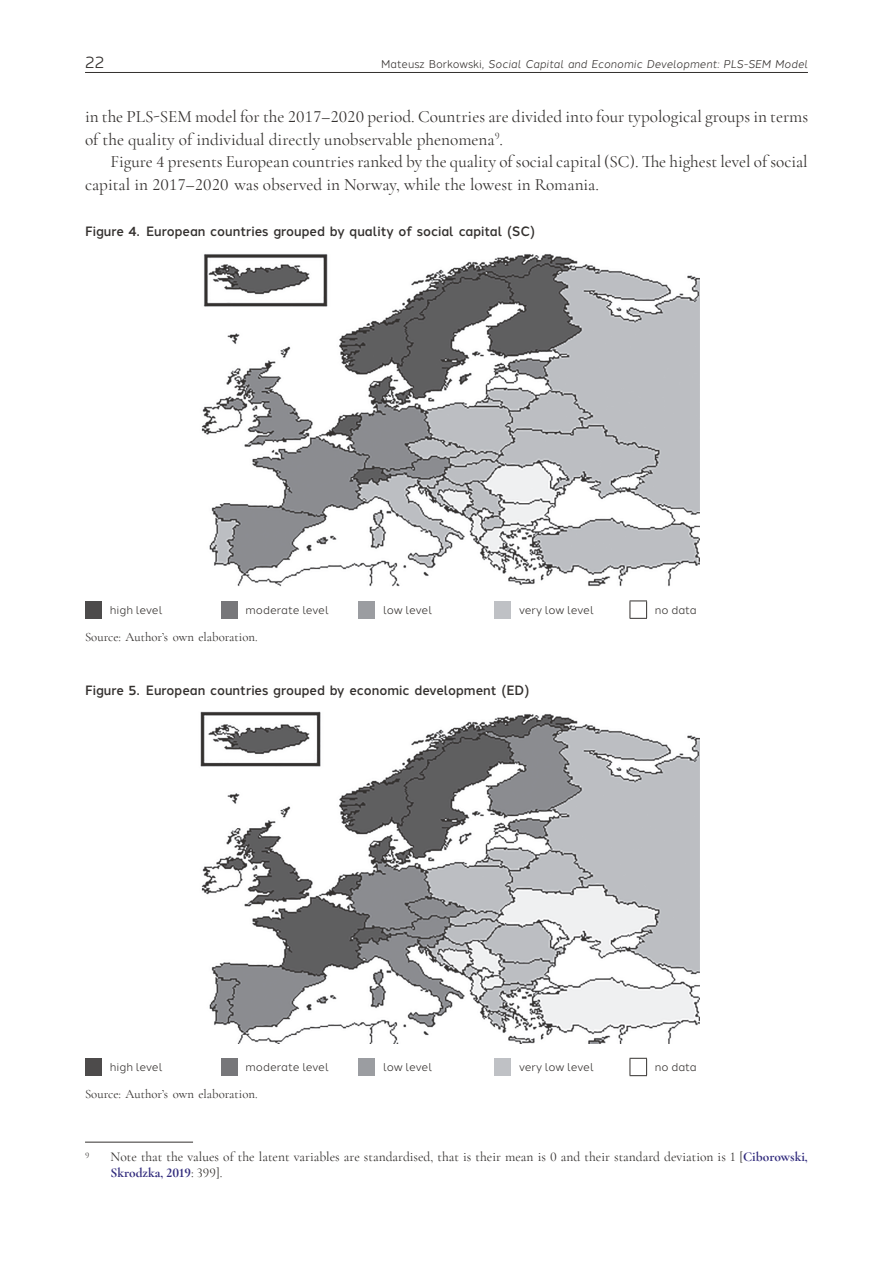
<style>
.page{position:relative;width:893px;height:1263px;background:#fff}
.page>*{position:absolute;margin:0;border:0;box-sizing:border-box;transform-origin:0 0}
.t1{font:17.25px/22.5px "Cormorant Garamond";color:#33302e}
.t2{font:16.5px "Halcom";color:#33302e;scale:.95 1}
.t3{font:13.5px/16.2px "Cormorant Garamond";color:#33302e}
.t4{font:500 13.5px "Halcom";color:#33302e;scale:.95 1}
.t5{font:12.75px "Cormorant Garamond";color:#33302e}
.t6{font:11.25px "Halcom";letter-spacing:-.015em;color:#33302e}
.t7{font:italic 11.25px "Halcom";color:#33302e;scale:.95 1}
.t8{font:8.55px "Cormorant Garamond";color:#33302e}
.s1{font-style:normal}
.s2{font-weight:700;color:#322c7d}
</style>
<div class="page">
<hr style="left:85px;top:72px;width:723px;height:1px;background:#33302e">
<img style="left:201px;top:254px;width:499px;height:332px">
<div style="left:85px;top:601px;width:17px;height:17px;background:#4d4b4b"></div>
<div style="left:221px;top:601px;width:16px;height:17px;background:#77777a"></div>
<div style="left:358px;top:601px;width:17px;height:17px;background:#9b9da1"></div>
<div style="left:494px;top:601px;width:17px;height:17px;background:#bfc1c5"></div>
<svg style="left:630px;top:600px;width:17px;height:19px"></svg>
<img style="left:200px;top:711px;width:500px;height:332px">
<div style="left:85px;top:1058px;width:17px;height:18px;background:#4d4b4b"></div>
<div style="left:221px;top:1058px;width:16px;height:18px;background:#77777a"></div>
<div style="left:358px;top:1058px;width:17px;height:18px;background:#9b9da1"></div>
<div style="left:494px;top:1058px;width:17px;height:18px;background:#bfc1c5"></div>
<svg style="left:630px;top:1058px;width:17px;height:18px"></svg>
<hr style="left:85px;top:1142px;width:108px;height:1px;background:#33302e">
<p class="t2" style="left:85px;top:49px;width:22px">22</p>
<p class="t7" style="left:381px;top:55px;width:451px"><span class="s1">Mateusz Borkowski,</span> Social Capital and Economic Development: PLS-SEM Model</p>
<p class="t1" style="left:85px;top:105px;width:725px">in the PLS-SEM model for the 2017–2020 period. Countries are divided into four typological groups in terms of the quality of individual directly unobservable phenomena<sup>9</sup>.</p>
<p class="t1" style="left:85px;top:150px;width:724px;text-indent:26px">Figure 4 presents European countries ranked by the quality of social capital (SC). The highest level of social capital in 2017–2020 was observed in Norway, while the lowest in Romania.</p>
<p class="t4" style="left:85px;top:220px;width:475px">Figure 4. European countries grouped by quality of social capital (SC)</p>
<p class="t6" style="left:110px;top:601px;width:54px">high level</p>
<p class="t6" style="left:245px;top:601px;width:85px">moderate level</p>
<p class="t6" style="left:383px;top:601px;width:51px">low level</p>
<p class="t6" style="left:519px;top:601px;width:76px">very low level</p>
<p class="t6" style="left:655px;top:601px;width:44px">no data</p>
<p class="t5" style="left:85px;top:629px;width:174px">Source: Author’s own elaboration.</p>
<p class="t4" style="left:85px;top:680px;width:469px">Figure 5. European countries grouped by economic development (ED)</p>
<p class="t6" style="left:110px;top:1058px;width:54px">high level</p>
<p class="t6" style="left:245px;top:1058px;width:85px">moderate level</p>
<p class="t6" style="left:383px;top:1058px;width:51px">low level</p>
<p class="t6" style="left:519px;top:1058px;width:76px">very low level</p>
<p class="t6" style="left:655px;top:1058px;width:44px">no data</p>
<p class="t5" style="left:85px;top:1086px;width:174px">Source: Author’s own elaboration.</p>
<p class="t8" style="left:85px;top:1150px;width:6px">9</p>
<p class="t3" style="left:111px;top:1149px;width:699px">Note that the values of the latent variables are standardised, that is their mean is 0 and their standard deviation is 1 [<span class="s2">Ciborowski,<br>Skrodzka, 2019</span>: 399].</p>
</div>
